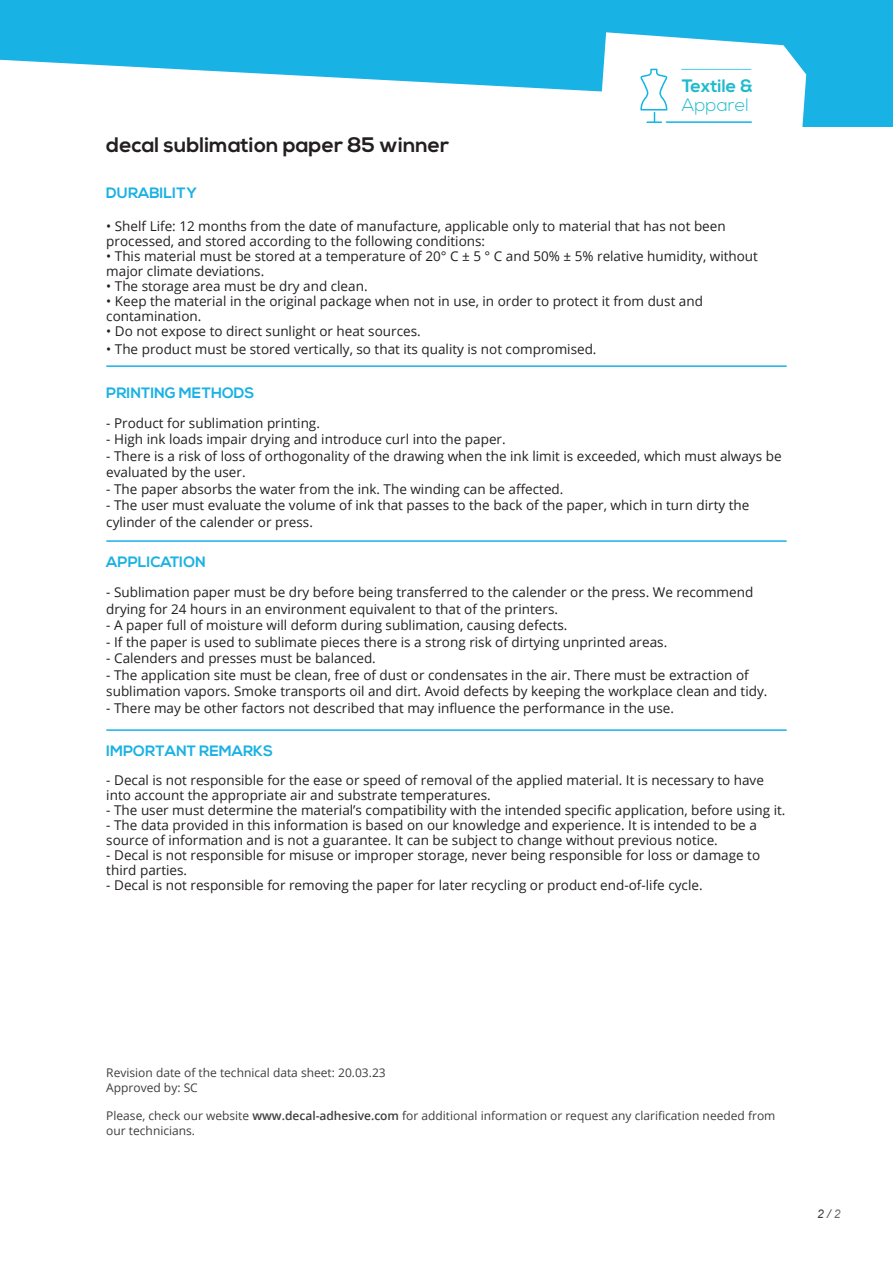
<style>
.page{position:relative;width:893px;height:1263px;background:#fff}
.page>*{position:absolute;margin:0;border:0;box-sizing:border-box;transform-origin:0 0}
.t1{font:700 21px "Nexa";color:#231f20}
.t2{font:700 18px "Nexa";color:#1ebbcd}
.t3{font:300 18px "Nexa";color:#1ebbcd}
.t4{font:700 15px "Nexa";color:#1ab1e4}
.t5{font:13.5px/15px "Open Sans";color:#231f20}
.t6{font:12px/14.4px "Open Sans";color:#3e3e3f}
.t7{font:italic 12px "Arial";color:#3e3e3f}
.s1{font-weight:600}
.s2{color:#6c6d70}
</style>
<div class="page">
<div style="left:0;top:0;width:893px;height:127px;background:#18b2e4"></div>
<svg style="left:604px;top:32px;width:202px;height:95px;fill:#fff"></svg>
<svg style="left:0;top:60px;width:780px;height:67px;fill:#fff"></svg>
<hr style="left:666px;top:121px;width:86px;height:2px;background:#0eb5e4">
<svg style="left:681px;top:69px;width:70px;height:1px"></svg>
<svg style="left:640px;top:69px;width:27px;height:54px"></svg>
<hr style="left:106px;top:365px;width:681px;height:2px;background:#1ab1e4">
<hr style="left:106px;top:540px;width:681px;height:2px;background:#1ab1e4">
<hr style="left:106px;top:729px;width:681px;height:2px;background:#1ab1e4">
<h1 class="t1" style="left:106px;top:133px;width:344px">decal sublimation paper 85 winner</h1>
<h2 class="t2" style="left:682px;top:75px;width:73px">Textile &amp;</h2>
<h2 class="t3" style="left:682px;top:95px;width:68px">Apparel</h2>
<p class="t4" style="left:106px;top:184px;width:92px">DURABILITY</p>
<p class="t5" style="left:106px;top:218px;width:621px">• Shelf Life: 12 months from the date of manufacture, applicable only to material that has not been processed, and stored according to the following conditions:</p>
<p class="t5" style="left:106px;top:248px;width:653px">• This material must be stored at a temperature of 20° C ± 5 ° C and 50% ± 5% relative humidity, without major climate deviations.</p>
<p class="t5" style="left:106px;top:278px;width:263px">• The storage area must be dry and clean.</p>
<p class="t5" style="left:106px;top:293px;width:598px">• Keep the material in the original package when not in use, in order to protect it from dust and contamination.</p>
<p class="t5" style="left:106px;top:323px;width:316px">• Do not expose to direct sunlight or heat sources.</p>
<p class="t5" style="left:106px;top:341px;width:492px">• The product must be stored vertically, so that its quality is not compromised.</p>
<p class="t4" style="left:106px;top:384px;width:149px">PRINTING METHODS</p>
<p class="t5" style="left:106px;top:415px;width:215px">- Product for sublimation printing.</p>
<p class="t5" style="left:106px;top:432px;width:401px">- High ink loads impair drying and introduce curl into the paper.</p>
<p class="t5" style="left:106px;top:447px;width:677px;line-height:16.5px">- There is a risk of loss of orthogonality of the drawing when the ink limit is exceeded, which must always be evaluated by the user.</p>
<p class="t5" style="left:106px;top:481px;width:459px">- The paper absorbs the water from the ink. The winding can be affected.</p>
<p class="t5" style="left:106px;top:497px;width:645px;line-height:16.5px">- The user must evaluate the volume of ink that passes to the back of the paper, which in turn dirty the cylinder of the calender or press.</p>
<p class="t4" style="left:106px;top:553px;width:101px">APPLICATION</p>
<p class="t5" style="left:106px;top:584px;width:648px;line-height:16.5px">- Sublimation paper must be dry before being transferred to the calender or the press. We recommend drying for 24 hours in an environment equivalent to that of the printers.</p>
<p class="t5" style="left:106px;top:618px;width:463px">- A paper full of moisture will deform during sublimation, causing defects.</p>
<p class="t5" style="left:106px;top:634px;width:562px">- If the paper is used to sublimate pieces there is a strong risk of dirtying unprinted areas.</p>
<p class="t5" style="left:106px;top:651px;width:271px">- Calenders and presses must be balanced.</p>
<p class="t5" style="left:106px;top:666px;width:663px;line-height:16.5px">- The application site must be clean, free of dust or condensates in the air. There must be extraction of sublimation vapors. Smoke transports oil and dirt. Avoid defects by keeping the workplace clean and tidy.</p>
<p class="t5" style="left:106px;top:700px;width:569px">- There may be other factors not described that may influence the performance in the use.</p>
<p class="t4" style="left:106px;top:742px;width:168px">IMPORTANT REMARKS</p>
<p class="t5" style="left:106px;top:772px;width:659px">- Decal is not responsible for the ease or speed of removal of the applied material. It is necessary to have into account the appropriate air and substrate temperatures.</p>
<p class="t5" style="left:106px;top:802px;width:681px">- The user must determine the material’s compatibility with the intended specific application, before using it.</p>
<p class="t5" style="left:106px;top:817px;width:652px">- The data provided in this information is based on our knowledge and experience. It is intended to be a source of information and is not a guarantee. It can be subject to change without previous notice.</p>
<p class="t5" style="left:106px;top:847px;width:655px">- Decal is not responsible for misuse or improper storage, never being responsible for loss or damage to third parties.</p>
<p class="t5" style="left:106px;top:877px;width:598px">- Decal is not responsible for removing the paper for later recycling or product end-of-life cycle.</p>
<p class="t6" style="left:106px;top:1065px;width:281px">Revision date of the technical data sheet: 20.03.23<br>Approved by: SC</p>
<p class="t6" style="left:106px;top:1108px;width:671px">Please, check our website <span class="s1">www.decal-adhesive.com</span> for additional information or request any clarification needed from our technicians.</p>
<p class="t7" style="left:817px;top:1206px;width:25px">2 / <span class="s2">2</span></p>
</div>
